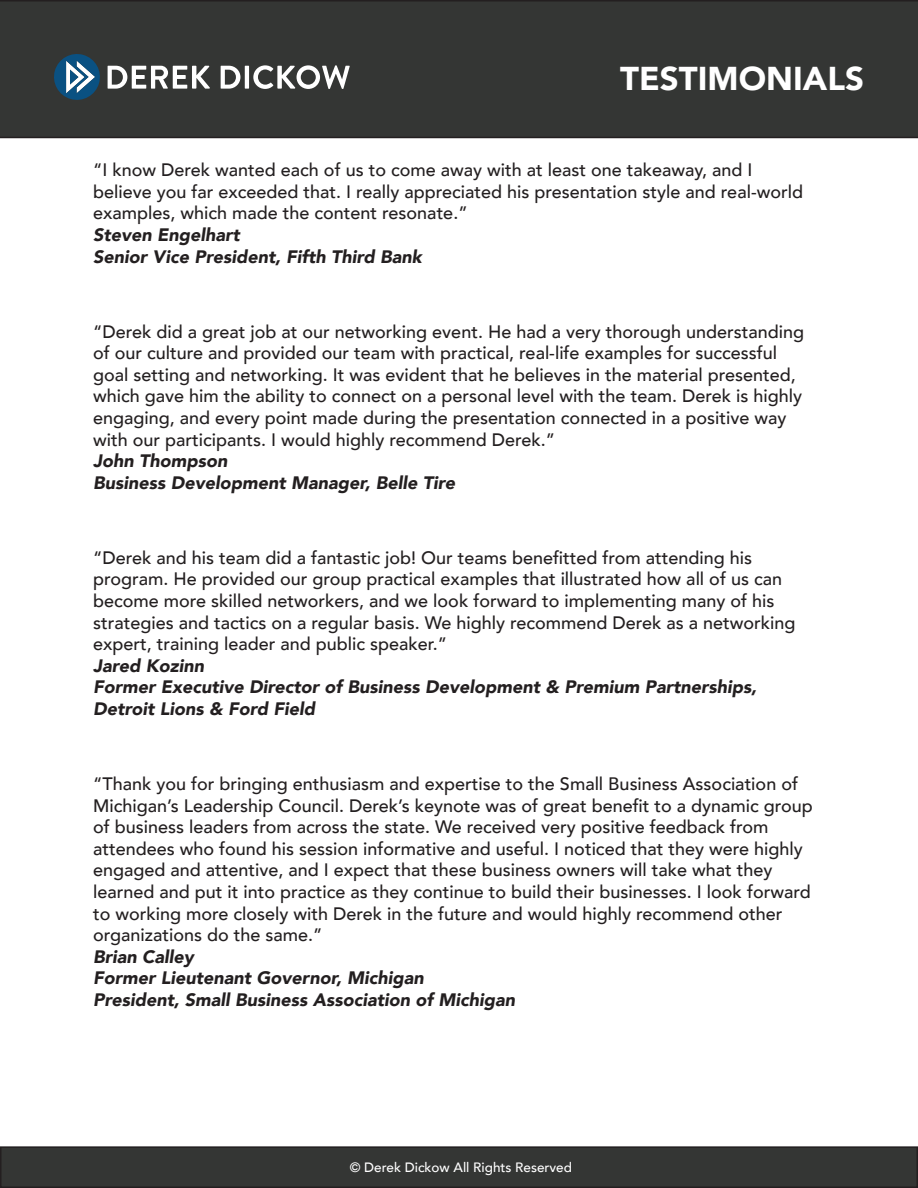
<style>
.page{position:relative;width:918px;height:1188px;background:#fff}
.page>*{position:absolute;margin:0;border:0;box-sizing:border-box;transform-origin:0 0}
.t1{font:900 33px "Avenir";color:#fff}
.t2{font:500 18px/21.6px "Avenir";color:#231f20}
.t3{font:italic 900 18px/21.6px "Avenir";color:#231f20}
.t4{font:500 13.5px "Avenir";color:#fff}
</style>
<div class="page">
<div style="left:0;top:0;width:918px;height:138px;background:#343634"></div>
<div style="left:1px;top:1147px;width:916px;height:40px;background:#343634"></div>
<div style="left:0;top:1146px;width:918px;height:42px;border:2px solid #231f20"></div>
<svg style="left:108px;top:66px;width:102px;height:23px"></svg>
<svg style="left:221px;top:66px;width:19px;height:23px"></svg>
<hr style="left:245px;top:66px;width:4px;height:23px;background:#fff">
<svg style="left:253px;top:65px;width:97px;height:24px"></svg>
<svg style="left:54px;top:54px;width:46px;height:46px;background:#416a86"></svg>
<h1 class="t1" style="left:620px;top:51px;width:245px">TESTIMONIALS</h1>
<p class="t2" style="left:93px;top:158px;width:711px">“I know Derek wanted each of us to come away with at least one takeaway, and I believe you far exceeded that. I really appreciated his presentation style and real-world examples, which made the content resonate.”</p>
<p class="t3" style="left:93px;top:224px;width:330px">Steven Engelhart<br>Senior Vice President, Fifth Third Bank</p>
<p class="t2" style="left:93px;top:319px;width:712px">“Derek did a great job at our networking event. He had a very thorough understanding of our culture and provided our team with practical, real-life examples for successful goal setting and networking. It was evident that he believes in the material presented, which gave him the ability to connect on a personal level with the team. Derek is highly engaging, and every point made during the presentation connected in a positive way with our participants. I would highly recommend Derek.”</p>
<p class="t3" style="left:93px;top:450px;width:363px">John Thompson<br>Business Development Manager, Belle Tire</p>
<p class="t2" style="left:93px;top:546px;width:704px">“Derek and his team did a fantastic job! Our teams benefitted from attending his program. He provided our group practical examples that illustrated how all of us can become more skilled networkers, and we look forward to implementing many of his strategies and tactics on a regular basis. We highly recommend Derek as a networking expert, training leader and public speaker.”</p>
<p class="t3" style="left:93px;top:654px;width:665px">Jared Kozinn<br>Former Executive Director of Business Development &amp; Premium Partnerships,<br>Detroit Lions &amp; Ford Field</p>
<p class="t2" style="left:93px;top:772px;width:721px">“Thank you for bringing enthusiasm and expertise to the Small Business Association of Michigan’s Leadership Council. Derek’s keynote was of great benefit to a dynamic group of business leaders from across the state. We received very positive feedback from attendees who found his session informative and useful. I noticed that they were highly engaged and attentive, and I expect that these business owners will take what they learned and put it into practice as they continue to build their businesses. I look forward to working more closely with Derek in the future and would highly recommend other organizations do the same.”</p>
<p class="t3" style="left:93px;top:945px;width:424px">Brian Calley<br>Former Lieutenant Governor, Michigan<br>President, Small Business Association of Michigan</p>
<p class="t4" style="left:350px;top:1156px;width:224px">© Derek Dickow All Rights Reserved</p>
</div>
